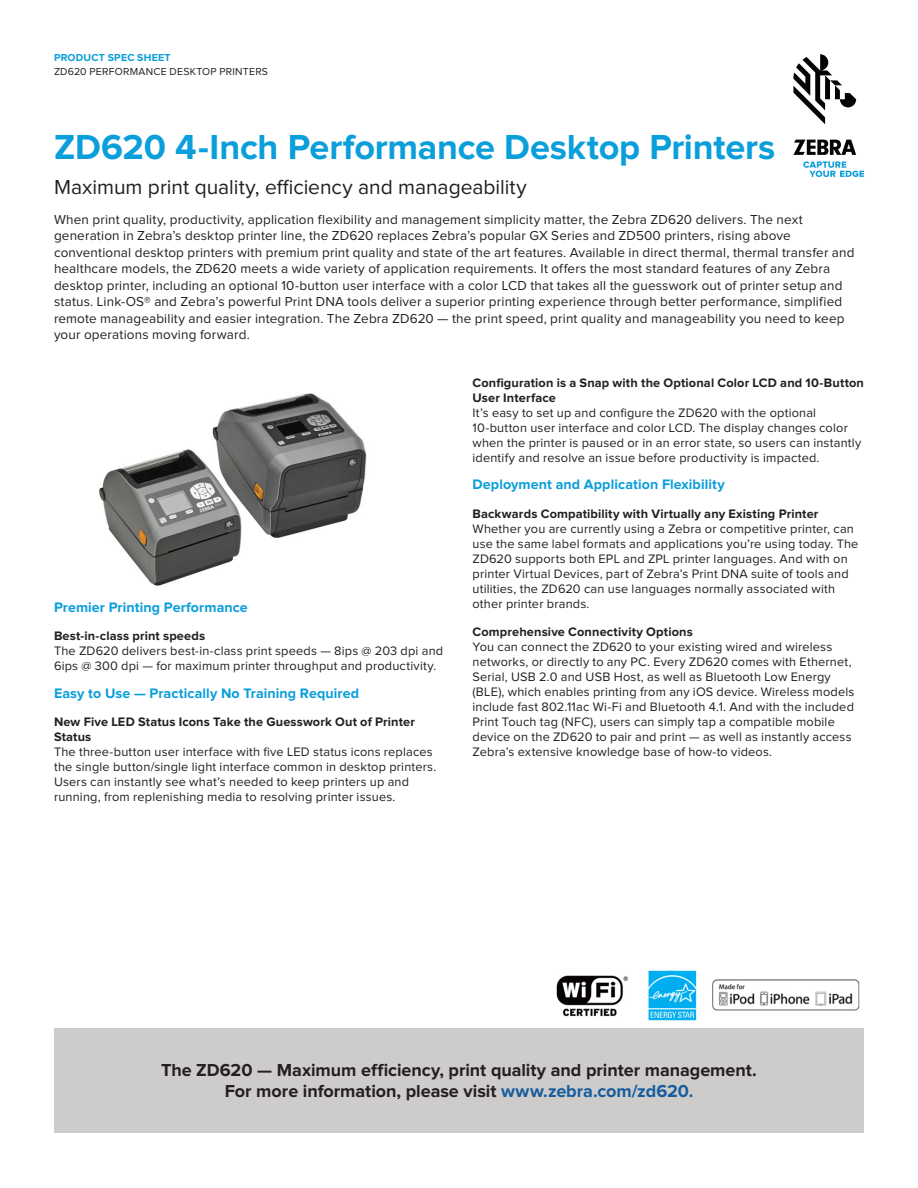
<style>
.page{position:relative;width:918px;height:1188px;background:#fff}
.page>*{position:absolute;margin:0;border:0;box-sizing:border-box;transform-origin:0 0}
.t1{font:700 36px "Proxima Nova";letter-spacing:-.005em;color:#0a9edb}
.t2{font:21px "Proxima Nova";color:#231f20}
.t3{font:700 18px/21px "Proxima Nova";letter-spacing:-.005em;color:#231f20;text-align:center}
.t4{font:700 14.25px "Proxima Nova";letter-spacing:.005em;color:#0a9edb}
.t5{font:13.5px/16.5px "Proxima Nova";letter-spacing:.01em;color:#231f20}
.t6{font:12.75px/15px "Proxima Nova";letter-spacing:.015em;color:#231f20}
.t7{font:700 12.75px/15px "Proxima Nova";letter-spacing:.015em;color:#231f20}
.t8{font:10.5px "Proxima Nova";letter-spacing:.025em;color:#231f20}
.t9{font:700 10.5px "Proxima Nova";letter-spacing:.02em;color:#0a9edb}
.s1{color:#175d9e}
</style>
<div class="page">
<div style="left:54px;top:1028px;width:810px;height:104px;background:#ceccca"></div>
<img style="left:556px;top:970px;width:304px;height:51px">
<img style="left:99px;top:393px;width:268px;height:193px">
<svg style="left:793px;top:54px;width:63px;height:70px"></svg>
<svg style="left:793px;top:140px;width:63px;height:15px"></svg>
<svg style="left:803px;top:161px;width:61px;height:16px"></svg>
<p class="t9" style="left:54px;top:53px;width:118px">PRODUCT SPEC SHEET</p>
<p class="t8" style="left:54px;top:67px;width:216px">ZD620 PERFORMANCE DESKTOP PRINTERS</p>
<h1 class="t1" style="left:54px;top:131px;width:723px">ZD620 4-Inch Performance Desktop Printers</h1>
<h2 class="t2" style="left:54px;top:177px;width:474px">Maximum print quality, efficiency and manageability</h2>
<p class="t5" style="left:54px;top:212px;width:802px">When print quality, productivity, application flexibility and management simplicity matter, the Zebra ZD620 delivers. The next generation in Zebra’s desktop printer line, the ZD620 replaces Zebra’s popular GX Series and ZD500 printers, rising above conventional desktop printers with premium print quality and state of the art features. Available in direct thermal, thermal transfer and healthcare models, the ZD620 meets a wide variety of application requirements. It offers the most standard features of any Zebra desktop printer, including an optional 10-button user interface with a color LCD that takes all the guesswork out of printer setup and status. Link-OS® and Zebra’s powerful Print DNA tools deliver a superior printing experience through better performance, simplified remote manageability and easier integration. The Zebra ZD620 — the print speed, print quality and manageability you need to keep your operations moving forward.</p>
<p class="t4" style="left:54px;top:600px;width:195px">Premier Printing Performance</p>
<p class="t7" style="left:54px;top:629px;width:153px">Best-in-class print speeds</p>
<p class="t6" style="left:54px;top:644px;width:391px">The ZD620 delivers best-in-class print speeds — 8ips @ 203 dpi and<br>6ips @ 300 dpi — for maximum printer throughput and productivity.</p>
<p class="t4" style="left:54px;top:686px;width:307px">Easy to Use — Practically No Training Required</p>
<p class="t7" style="left:54px;top:715px;width:362px">New Five LED Status Icons Take the Guesswork Out of Printer<br>Status</p>
<p class="t6" style="left:54px;top:745px;width:384px">The three-button user interface with five LED status icons replaces the single button/single light interface common in desktop printers.<br>Users can instantly see what’s needed to keep printers up and running, from replenishing media to resolving printer issues.</p>
<p class="t7" style="left:472px;top:375px;width:393px">Configuration is a Snap with the Optional Color LCD and 10-Button<br>User Interface</p>
<p class="t6" style="left:472px;top:405px;width:390px">It’s easy to set up and configure the ZD620 with the optional 10-button user interface and color LCD. The display changes color when the printer is paused or in an error state, so users can instantly identify and resolve an issue before productivity is impacted.</p>
<p class="t4" style="left:472px;top:478px;width:254px">Deployment and Application Flexibility</p>
<p class="t7" style="left:472px;top:506px;width:347px">Backwards Compatibility with Virtually any Existing Printer</p>
<p class="t6" style="left:472px;top:521px;width:387px">Whether you are currently using a Zebra or competitive printer, can use the same label formats and applications you’re using today. The ZD620 supports both EPL and ZPL printer languages. And with on printer Virtual Devices, part of Zebra’s Print DNA suite of tools and utilities, the ZD620 can use languages normally associated with other printer brands.</p>
<p class="t7" style="left:472px;top:625px;width:222px">Comprehensive Connectivity Options</p>
<p class="t6" style="left:472px;top:640px;width:384px">You can connect the ZD620 to your existing wired and wireless networks, or directly to any PC. Every ZD620 comes with Ethernet, Serial, USB 2.0 and USB Host, as well as Bluetooth Low Energy (BLE), which enables printing from any iOS device. Wireless models include fast 802.11ac Wi-Fi and Bluetooth 4.1. And with the included Print Touch tag (NFC), users can simply tap a compatible mobile device on the ZD620 to pair and print — as well as instantly access Zebra’s extensive knowledge base of how-to videos.</p>
<h3 class="t3" style="left:161px;top:1060px;width:597px">The ZD620 — Maximum efficiency, print quality and printer management.<br>For more information, please visit <span class="s1">www.zebra.com/zd620.</span></h3>
</div>
